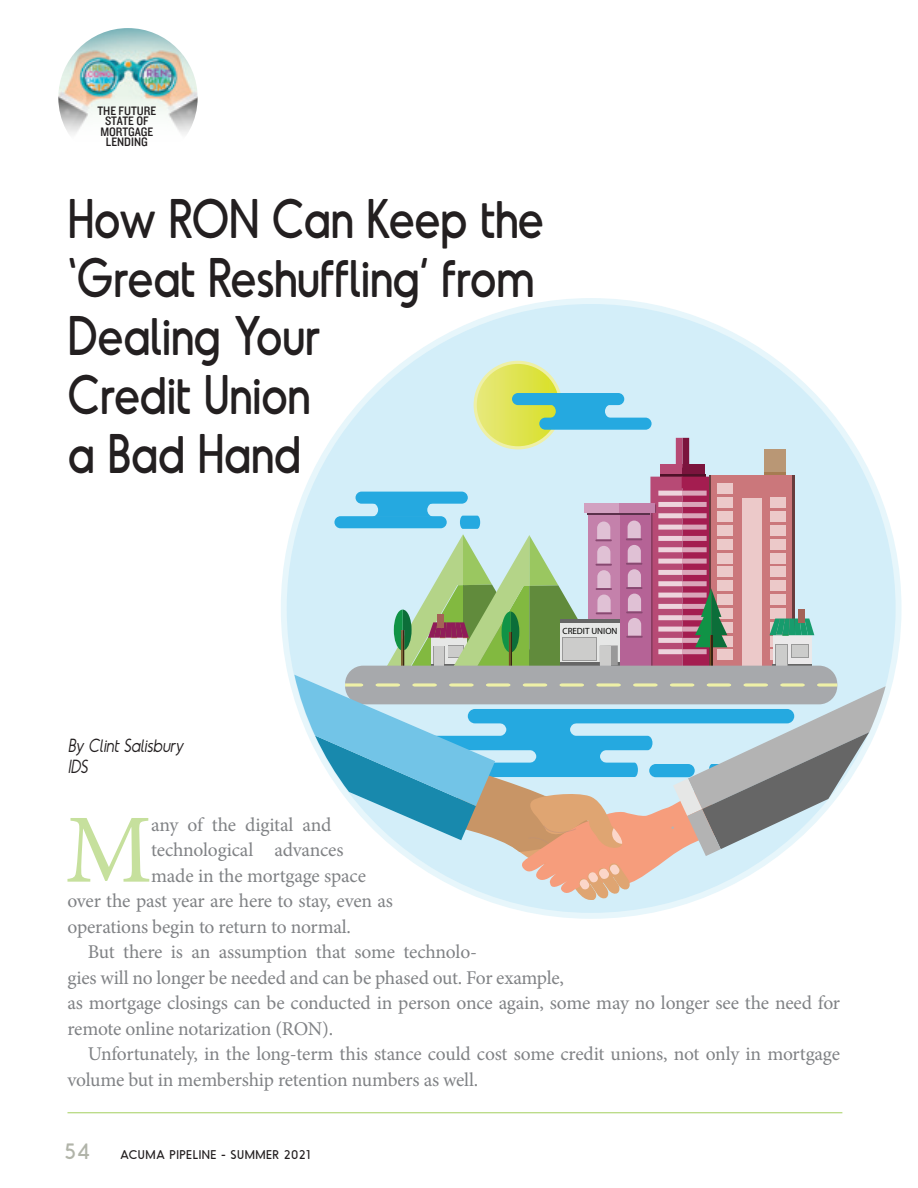
<style>
.page{position:relative;width:918px;height:1188px;background:#fff}
.page>*{position:absolute;margin:0;border:0;box-sizing:border-box;transform-origin:0 0}
.t1{font:97.95px "Minion Pro";color:#c6e09d}
.t2{font:52.8px/58.8px "Odudo Soft";letter-spacing:-.02em;color:#231f20;scale:.86 1}
.t3{font:21px "Odudo Soft";color:#b1b4a9}
.t4{font:19.5px "Minion Pro";letter-spacing:-.015em;color:#808285}
.t5{font:italic 300 18px/21px "Odudo Soft";letter-spacing:-.02em;color:#231f20;scale:.86 1}
.t6{font:12.75px/10.5px "Knockout HTF30 Junior Welterwt";color:#231f20;text-align:center}
.t7{font:12px "Odudo Soft";letter-spacing:.04em;color:#231f20}
.t8{font:9px "Myriad Pro";color:#040503}
</style>
<div class="page">
<svg style="left:281px;top:298px;width:621px;height:621px"></svg>
<svg style="left:287px;top:304px;width:609px;height:609px;fill:#d3eef9"></svg>
<div style="left:660px;top:464px;width:23px;height:16px;background:#b74a75"></div>
<div style="left:683px;top:464px;width:22px;height:16px;background:#7b143d"></div>
<svg style="left:676px;top:438px;width:13px;height:30px"></svg>
<svg style="left:660px;top:474px;width:45px;height:3px"></svg>
<div style="left:764px;top:449px;width:22px;height:32px;background:#b99775"></div>
<svg style="left:764px;top:473px;width:22px;height:8px"></svg>
<svg style="left:474px;top:361px;width:88px;height:88px"></svg>
<div style="left:477px;top:364px;width:82px;height:82px;background:linear-gradient(to right,#e6e87a,#d9e02a);border-radius:41px"></div>
<svg style="left:549px;top:405px;width:63px;height:13px"></svg>
<div style="left:512px;top:393px;width:112px;height:12px;background:#25a9e0;border-radius:6px"></div>
<div style="left:539px;top:418px;width:113px;height:12px;background:#25a9e0;border-radius:6px"></div>
<svg style="left:294px;top:477px;width:592px;height:425px;background:#b8c5c9"></svg>
<hr style="left:68px;top:1112px;width:774px;height:1px;background:#a3cf5e">
<img style="left:58px;top:28px;width:140px;height:106px">
<p class="t6" style="left:97px;top:106px;width:60px">THE FUTURE<br>STATE OF<br>MORTGAGE<br>LENDING</p>
<h2 class="t2" style="left:68px;top:188px;width:556px">How RON Can Keep the ‘Great Reshuffling’ from<br>Dealing Your<br>Credit Union<br>a Bad Hand</h2>
<p class="t5" style="left:69px;top:735px;width:136px">By Clint Salisbury<br>IDS</p>
<p class="t8" style="left:562px;top:625px;width:57px">CREDIT UNION</p>
<h1 class="t1" style="left:65px;top:785px;width:89px">M</h1>
<p class="t4" style="left:151px;top:811px;width:182px">any of the digital and</p>
<p class="t4" style="left:151px;top:837px;width:194px">technological advances</p>
<p class="t4" style="left:151px;top:862px;width:216px">made in the mortgage space</p>
<p class="t4" style="left:67px;top:888px;width:327px">over the past year are here to stay, even as</p>
<p class="t4" style="left:67px;top:913px;width:285px">operations begin to return to normal.</p>
<p class="t4" style="left:88px;top:939px;width:391px">But there is an assumption that some technolo-</p>
<p class="t4" style="left:67px;top:964px;width:498px">gies will no longer be needed and can be phased out. For example,</p>
<p class="t4" style="left:67px;top:990px;width:774px">as mortgage closings can be conducted in person once again, some may no longer see the need for</p>
<p class="t4" style="left:67px;top:1015px;width:267px">remote online notarization (RON).</p>
<p class="t4" style="left:88px;top:1041px;width:754px">Unfortunately, in the long-term this stance could cost some credit unions, not only in mortgage</p>
<p class="t4" style="left:67px;top:1066px;width:412px">volume but in membership retention numbers as well.</p>
<p class="t3" style="left:64px;top:1138px;width:28px">54</p>
<p class="t7" style="left:120px;top:1147px;width:192px">ACUMA PIPELINE - SUMMER 2021</p>
</div>
